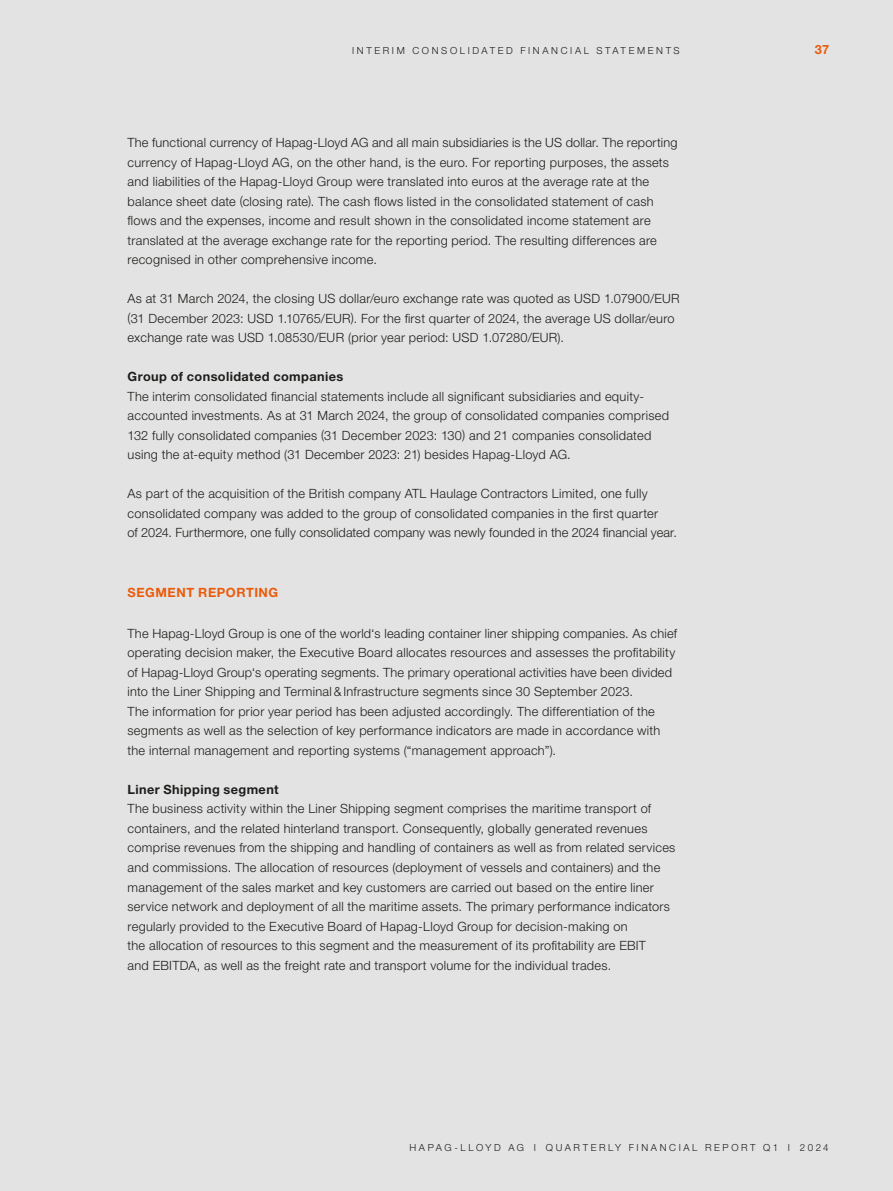
<style>
.page{position:relative;width:893px;height:1191px;background:#e3e3e3}
.page>*{position:absolute;margin:0;border:0;box-sizing:border-box;transform-origin:0 0}
.t1{font:300 12.75px/19.5px "Helvetica Neue LT Pro";letter-spacing:.02em;color:#1d1d1b}
.t2{font:700 12.75px "Helvetica Neue LT Pro";letter-spacing:.03em;color:#1d1d1b}
.t3{font:700 12.75px "Helvetica Neue LT Pro";letter-spacing:.04em;color:#ea5b0b}
.t4{font:300 9.75px "Helvetica Neue LT Pro";letter-spacing:.265em;color:#1d1d1b}
</style>
<div class="page">
<p class="t4" style="left:352px;top:44px;width:14px">I nterim</p>
<p class="t4" style="left:412px;top:44px;width:10px">consolidated</p>
<p class="t4" style="left:520px;top:44px;width:9px">financial</p>
<p class="t4" style="left:597px;top:44px;width:10px">statements</p>
<p class="t1" style="left:128px;top:133px;width:551px">The functional currency of Hapag-Lloyd AG and all main subsidiaries is the US dollar. The reporting currency of Hapag-Lloyd AG, on the other hand, is the euro. For reporting purposes, the assets and liabilities of the Hapag-Lloyd Group were translated into euros at the average rate at the balance sheet date (closing rate). The cash flows listed in the consolidated statement of cash flows and the expenses, income and result shown in the consolidated income statement are translated at the average exchange rate for the reporting period. The resulting differences are recognised in other comprehensive income.</p>
<p class="t1" style="left:128px;top:289px;width:554px">As at 31 March 2024, the closing US dollar/euro exchange rate was quoted as USD 1.07900/EUR (31 December 2023: USD 1.10765/EUR). For the first quarter of 2024, the average US dollar/euro exchange rate was USD 1.08530/EUR (prior year period: USD 1.07280/EUR).</p>
<p class="t2" style="left:128px;top:369px;width:217px">Group of consolidated companies</p>
<p class="t1" style="left:128px;top:386px;width:543px">The interim consolidated financial statements include all significant subsidiaries and equity&shy;accounted investments. As at 31 March 2024, the group of consolidated companies comprised 132 fully consolidated companies (31 December 2023: 130) and 21 companies consolidated using the at-equity method (31 December 2023: 21) besides Hapag-Lloyd AG.</p>
<p class="t1" style="left:128px;top:484px;width:551px">As part of the acquisition of the British company ATL Haulage Contractors Limited, one fully consolidated company was added to the group of consolidated companies in the first quarter<br>of 2024. Furthermore, one fully consolidated company was newly founded in the 2024 financial year.</p>
<p class="t3" style="left:128px;top:585px;width:152px">SEGMENT REPORTING</p>
<p class="t1" style="left:128px;top:623px;width:551px">The Hapag-Lloyd Group is one of the world‘s leading container liner shipping companies. As chief operating decision maker, the Executive Board allocates resources and assesses the profitability of Hapag-Lloyd Group‘s operating segments. The primary operational activities have been divided into the Liner Shipping and Terminal&amp;Infrastructure segments since 30 September 2023.<br>The information for prior year period has been adjusted accordingly. The differentiation of the segments as well as the selection of key performance indicators are made in accordance with the internal management and reporting systems (“management approach”).</p>
<p class="t2" style="left:128px;top:781px;width:153px">Liner Shipping segment</p>
<p class="t1" style="left:128px;top:799px;width:549px">The business activity within the Liner Shipping segment comprises the maritime transport of containers, and the related hinterland transport. Consequently, globally generated revenues comprise revenues from the shipping and handling of containers as well as from related services and commissions. The allocation of resources (deployment of vessels and containers) and the management of the sales market and key customers are carried out based on the entire liner service network and deployment of all the maritime assets. The primary performance indicators regularly provided to the Executive Board of Hapag-Lloyd Group for decision-making on<br>the allocation of resources to this segment and the measurement of its profitability are EBIT<br>and EBITDA, as well as the freight rate and transport volume for the individual trades.</p>
<p class="t3" style="left:815px;top:41px;width:16px">37</p>
<p class="t4" style="left:409px;top:1141px;width:156px">Hapag -Llo yd AG I Quarterl</p>
<p class="t4" style="left:615px;top:1141px;width:23px">y financial</p>
<p class="t4" style="left:705px;top:1141px;width:36px">re port</p>
<p class="t4" style="left:763px;top:1141px;width:67px">Q1 I 2024</p>
</div>
